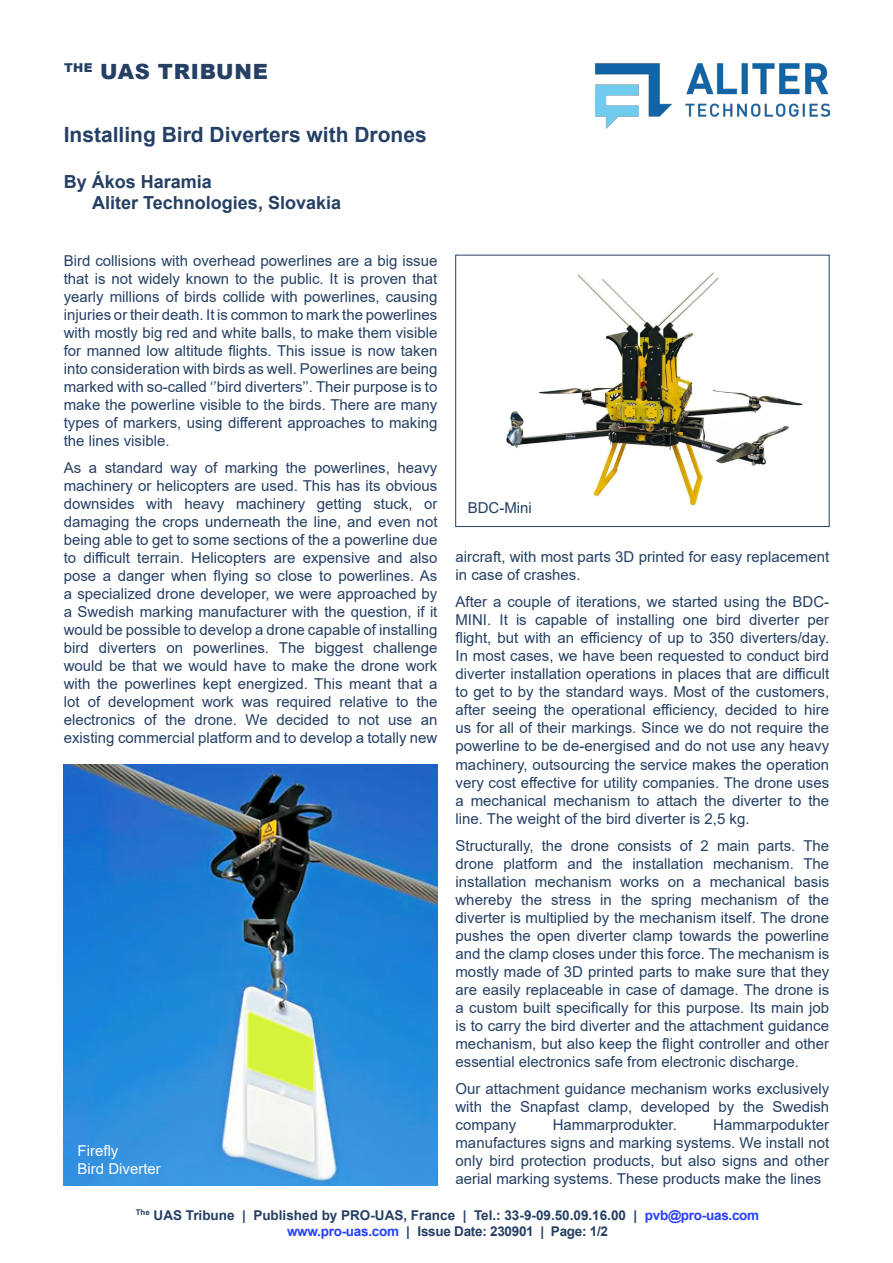
<style>
.page{position:relative;width:893px;height:1263px;background:#fff}
.page>*{position:absolute;margin:0;border:0;box-sizing:border-box;transform-origin:0 0}
.t1{font:700 21px "Arial";color:#254064}
.t2{font:900 21px "Arial";letter-spacing:.035em;color:#254064}
.t3{font:700 18px "Arial";color:#254064}
.t4{font:15px/18px "Arial";color:#254064;text-align:justify}
.t5{font:15px "Arial";color:#fff}
.t6{font:700 13.5px "Arial";color:#254064}
.t7{font:700 13.5px "Arial";letter-spacing:-.02em;color:#254064}
.s1{color:#2540ff}
</style>
<div class="page">
<img style="left:595px;top:64px;width:234px;height:65px">
<img style="left:506px;top:272px;width:297px;height:234px">
<div style="left:455px;top:255px;width:374px;height:272px;border:1px solid #254064"></div>
<img style="left:64px;top:765px;width:373px;height:420px">
<p class="t2" style="left:64px;top:56px;width:205px"><sup>THE</sup> UAS TRIBUNE</p>
<p class="t1" style="left:64px;top:120px;width:364px">Installing Bird Diverters with Drones</p>
<p class="t3" style="left:64px;top:169px;width:150px">By Ákos Haramia</p>
<p class="t3" style="left:92px;top:190px;width:250px">Aliter Technologies, Slovakia</p>
<p class="t4" style="left:64px;top:252px;width:375px">Bird collisions with overhead powerlines are a big issue that is not widely known to the public. It is proven that yearly millions of birds collide with powerlines, causing injuries or their death. It is common to mark the powerlines with mostly big red and white balls, to make them visible for manned low altitude flights. This issue is now taken into consideration with birds as well. Powerlines are being marked with so-called ‘’bird diverters’’. Their purpose is to make the powerline visible to the birds. There are many types of markers, using different approaches to making the lines visible.</p>
<p class="t4" style="left:64px;top:459px;width:375px">As a standard way of marking the powerlines, heavy machinery or helicopters are used. This has its obvious downsides with heavy machinery getting stuck, or damaging the crops underneath the line, and even not being able to get to some sections of the a powerline due to difficult terrain. Helicopters are expensive and also pose a danger when flying so close to powerlines. As a specialized drone developer, we were approached by a Swedish marking manufacturer with the question, if it would be possible to develop a drone capable of installing bird diverters on powerlines. The biggest challenge would be that we would have to make the drone work with the powerlines kept energized. This meant that a lot of development work was required relative to the electronics of the drone. We decided to not use an existing commercial platform and to develop a totally new</p>
<p class="t5" style="left:78px;top:1140px;width:42px">Firefly</p>
<p class="t5" style="left:78px;top:1158px;width:85px">Bird Diverter</p>
<p class="t4" style="left:468px;top:499px;width:66px">BDC-Mini</p>
<p class="t4" style="left:455px;top:548px;width:375px">aircraft, with most parts 3D printed for easy replacement in case of crashes.</p>
<p class="t4" style="left:455px;top:593px;width:375px">After a couple of iterations, we started using the BDC-MINI. It is capable of installing one bird diverter per flight, but with an efficiency of up to 350 diverters/day.<br>In most cases, we have been requested to conduct bird diverter installation operations in places that are difficult to get to by the standard ways. Most of the customers, after seeing the operational efficiency, decided to hire us for all of their markings. Since we do not require the powerline to be de-energised and do not use any heavy machinery, outsourcing the service makes the operation very cost effective for utility companies. The drone uses a mechanical mechanism to attach the diverter to the line. The weight of the bird diverter is 2,5 kg.</p>
<p class="t4" style="left:455px;top:836px;width:375px">Structurally, the drone consists of 2 main parts. The drone platform and the installation mechanism. The installation mechanism works on a mechanical basis whereby the stress in the spring mechanism of the diverter is multiplied by the mechanism itself. The drone pushes the open diverter clamp towards the powerline and the clamp closes under this force. The mechanism is mostly made of 3D printed parts to make sure that they are easily replaceable in case of damage. The drone is a custom built specifically for this purpose. Its main job is to carry the bird diverter and the attachment guidance mechanism, but also keep the flight controller and other essential electronics safe from electronic discharge.</p>
<p class="t4" style="left:455px;top:1079px;width:375px">Our attachment guidance mechanism works exclusively with the Snapfast clamp, developed by the Swedish company</p>
<p class="t4" style="left:455px;top:1115px;width:375px;text-indent:258px">Hammarpodukter manufactures signs and marking systems. We install not only bird protection products, but also signs and other aerial marking systems. These products make the lines</p>
<p class="t4" style="left:553px;top:1115px;width:126px">Hammarprodukter.</p>
<p class="t6" style="left:136px;top:1205px;width:625px"><sup>The</sup> UAS Tribune | Published by PRO-UAS, France | Tel.: 33-9-09.50.09.16.00 | <span class="s1">pvb@pro-uas.com</span></p>
<p class="t7" style="left:287px;top:1221px;width:323px"><span class="s1">www.pro-uas.com</span> | Issue Date: 230901 | Page: 1/2</p>
</div>
